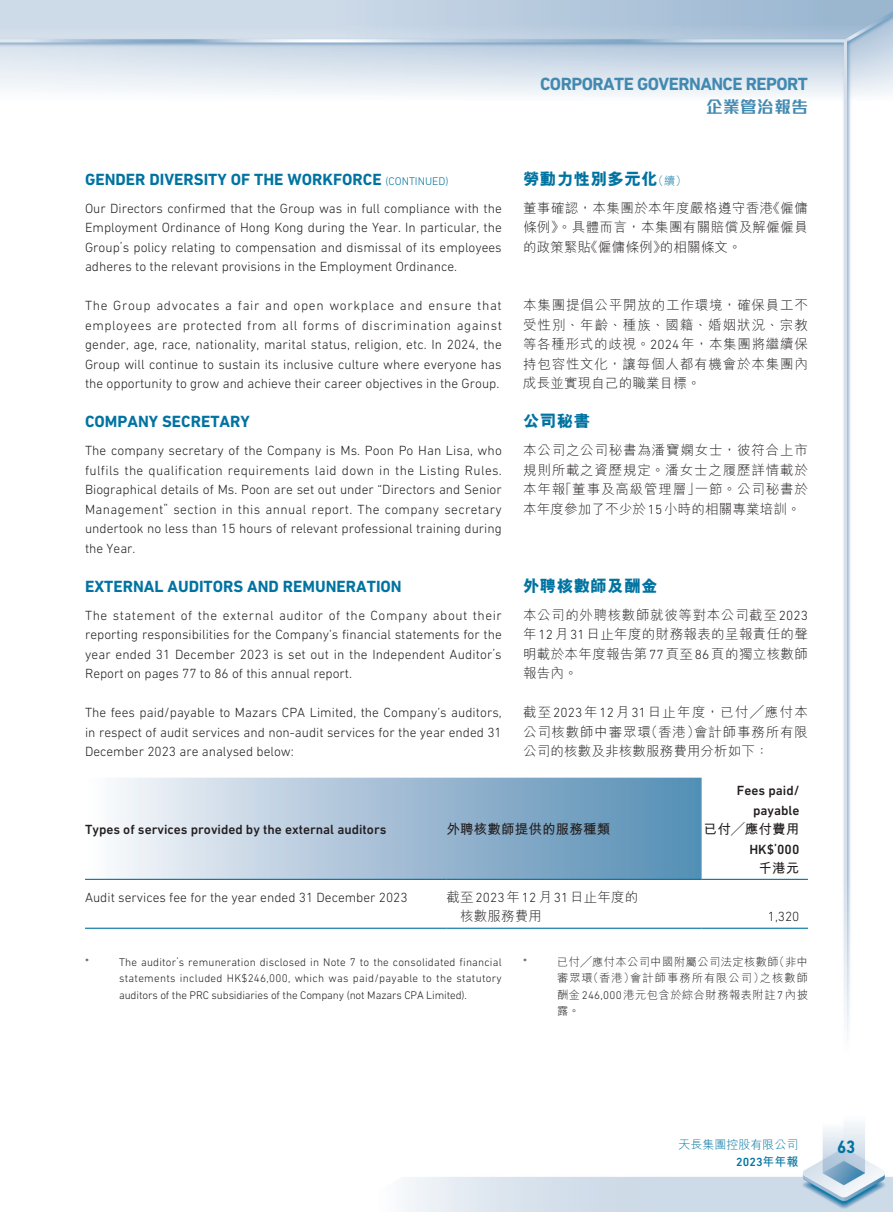
<style>
.page{position:relative;width:893px;height:1212px;background:#fff}
.page>*{position:absolute;margin:0;border:0;box-sizing:border-box;transform-origin:0 0}
.t1{font:700 18.15px "DIN Next LT Pro";color:#0073a1;scale:.91 1}
.t2{font:700 18px "DIN Next LT Pro";letter-spacing:-.03em;color:#4289b1}
._3__標題{font:700 16.5px "DIN Next LT Pro";color:#0073a1}
._8__標題---C{font:800 16.5px "M Hei HK";letter-spacing:.025em;color:#0073a1}
.t3{font:700 16.5px "M Stiff Hei HK";letter-spacing:.035em;color:#4289b1}
._1__內文{font:300 13.5px/19.5px "DIN Next LT Pro";color:#231f20;text-align:justify}
._6__內文---C{font:300 13.5px/19.5px "M Hei HK";letter-spacing:.03em;color:#231f20;text-align:justify}
._1__內文-2{font:500 13.5px "DIN Next LT Pro";color:#231f20}
._6__內文---C-2{font:700 13.5px "M Hei HK";letter-spacing:.01em;color:#231f20}
.t4{font:300 12px "M Hei HK";color:#0073a1}
.t5{font:500 12px "DIN Next LT Pro";color:#0073a1}
._2__附註內文{font:300 11.25px/16.5px "DIN Next LT Pro";letter-spacing:-.01em;color:#231f20;text-align:justify}
._7__附註內文---C{font:300 11.25px/16.5px "M Hei HK";letter-spacing:.045em;color:#231f20;text-align:justify}
._7__附註內文---C-2{font:300 11.25px "DIN Next LT Pro";color:#231f20}
.s1{font-weight:300;font-size:11.25px}
.s2{font-family:"DIN Next LT Pro"}
.s3{font-family:"M Hei HK";font-weight:700}
</style>
<div class="page">
<img style="left:1px;top:0;width:892px;height:1212px">
<svg style="left:85px;top:778px;width:617px;height:101px;background:#a5c0d6"></svg>
<hr style="left:85px;top:879px;width:361px;height:1px;background:#0073a1">
<hr style="left:446px;top:879px;width:256px;height:1px;background:#0073a1">
<hr style="left:702px;top:879px;width:106px;height:1px;background:#0073a1">
<hr style="left:85px;top:928px;width:361px;height:1px;background:#0073a1">
<hr style="left:446px;top:928px;width:256px;height:1px;background:#0073a1">
<hr style="left:702px;top:928px;width:106px;height:1px;background:#0073a1">
<h2 class="t2" style="left:540px;top:74px;width:269px">CORPORATE GOVERNANCE REPORT</h2>
<p class="t3" style="left:706px;top:99px;width:103px">企業管治報告</p>
<p class="_3__標題" style="left:85px;top:170px;width:365px">GENDER DIVERSITY OF THE WORKFORCE <span class="s1">(CONTINUED)</span></p>
<p class="_1__內文" style="left:85px;top:198px;width:418px">Our Directors confirmed that the Group was in full compliance with the Employment Ordinance of Hong Kong during the Year. In particular, the Group’s policy relating to compensation and dismissal of its employees adheres to the relevant provisions in the Employment Ordinance.</p>
<p class="_1__內文" style="left:85px;top:296px;width:418px">The Group advocates a fair and open workplace and ensure that employees are protected from all forms of discrimination against gender, age, race, nationality, marital status, religion, etc. In 2024, the Group will continue to sustain its inclusive culture where everyone has the opportunity to grow and achieve their career objectives in the Group.</p>
<p class="_3__標題" style="left:85px;top:412px;width:166px">COMPANY SECRETARY</p>
<p class="_1__內文" style="left:85px;top:441px;width:418px">The company secretary of the Company is Ms. Poon Po Han Lisa, who fulfils the qualification requirements laid down in the Listing Rules.<br>Biographical details of Ms. Poon are set out under “Directors and Senior Management” section in this annual report. The company secretary undertook no less than 15 hours of relevant professional training during the Year.</p>
<p class="_3__標題" style="left:85px;top:577px;width:318px">EXTERNAL AUDITORS AND REMUNERATION</p>
<p class="_1__內文" style="left:85px;top:605px;width:418px">The statement of the external auditor of the Company about their reporting responsibilities for the Company’s financial statements for the year ended 31 December 2023 is set out in the Independent Auditor’s Report on pages 77 to 86 of this annual report.</p>
<p class="_1__內文" style="left:85px;top:703px;width:418px">The fees paid/payable to Mazars CPA Limited, the Company’s auditors, in respect of audit services and non-audit services for the year ended 31<br>December 2023 are analysed below:</p>
<p class="_8__標題---C" style="left:523px;top:170px;width:165px">勞動力性別多元化<span class="s1">（續）</span></p>
<p class="_6__內文---C" style="left:523px;top:198px;width:286px">董事確認，本集團於本年度嚴格遵守香港《僱傭條例》。具體而言，本集團有關賠償及解僱僱員的政策緊貼《僱傭條例》的相關條文。</p>
<p class="_6__內文---C" style="left:523px;top:295px;width:286px">本集團提倡公平開放的工作環境，確保員工不受性別、年齡、種族、國籍、婚姻狀況、宗教等各種形式的歧視。<span class="s2">2024</span>年，本集團將繼續保持包容性文化，讓每個人都有機會於本集團內成長並實現自己的職業目標。</p>
<p class="_8__標題---C" style="left:523px;top:413px;width:69px">公司秘書</p>
<p class="_6__內文---C" style="left:523px;top:440px;width:286px">本公司之公司秘書為潘寶嫻女士，彼符合上市規則所載之資歷規定。潘女士之履歷詳情載於本年報「董事及高級管理層」一節。公司秘書於本年度參加了不少於<span class="s2">15</span>小時的相關專業培訓。</p>
<p class="_8__標題---C" style="left:523px;top:577px;width:136px">外聘核數師及酬金</p>
<p class="_6__內文---C" style="left:523px;top:605px;width:286px">本公司的外聘核數師就彼等對本公司截至<span class="s2">2023</span>年<span class="s2">12</span>月<span class="s2">31</span>日止年度的財務報表的呈報責任的聲明載於本年度報告第<span class="s2">77</span>頁至<span class="s2">86</span>頁的獨立核數師報告內。</p>
<p class="_6__內文---C" style="left:523px;top:702px;width:286px">截至<span class="s2">2023</span>年<span class="s2">12</span>月<span class="s2">31</span>日止年度，已付╱應付本公司核數師中審眾環（香港）會計師事務所有限公司的核數及非核數服務費用分析如下：</p>
<p class="_1__內文-2" style="left:737px;top:783px;width:64px">Fees paid/</p>
<p class="_1__內文-2" style="left:753px;top:802px;width:48px">payable</p>
<p class="_1__內文-2" style="left:85px;top:822px;width:303px">Types of services provided by the external auditors</p>
<p class="_6__內文---C-2" style="left:446px;top:820px;width:165px">外聘核數師提供的服務種類</p>
<p class="_6__內文---C-2" style="left:704px;top:820px;width:97px">已付╱應付費用</p>
<p class="_1__內文-2" style="left:749px;top:841px;width:52px">HK$’000</p>
<p class="_6__內文---C-2" style="left:759px;top:859px;width:42px">千港元</p>
<p class="_1__內文" style="left:85px;top:887px;width:324px">Audit services fee for the year ended 31 December 2023</p>
<p class="_6__內文---C" style="left:446px;top:887px;width:193px">截至<span class="s2">2023</span>年<span class="s2">12</span>月<span class="s2">31</span>日止年度的</p>
<p class="_6__內文---C" style="left:460px;top:906px;width:83px">核數服務費用</p>
<p class="_1__內文" style="left:768px;top:907px;width:33px">1,320</p>
<p class="_2__附註內文" style="left:85px;top:953px;width:5px">*</p>
<p class="_2__附註內文" style="left:119px;top:953px;width:384px">The auditor’s remuneration disclosed in Note 7 to the consolidated financial statements included HK$246,000, which was paid/payable to the statutory auditors of the PRC subsidiaries of the Company (not Mazars CPA Limited).</p>
<p class="_7__附註內文---C-2" style="left:523px;top:955px;width:5px">*</p>
<p class="_7__附註內文---C" style="left:557px;top:953px;width:252px">已付╱應付本公司中國附屬公司法定核數師（非中審眾環（香港）會計師事務所有限公司）之核數師酬金<span class="s2">246,000</span>港元包含於綜合財務報表附註<span class="s2">7</span>內披露。</p>
<p class="t4" style="left:679px;top:1138px;width:121px">天長集團控股有限公司</p>
<h1 class="t1" style="left:837px;top:1136px;width:22px">63</h1>
<p class="t5" style="left:736px;top:1154px;width:64px">2023<span class="s3">年年報</span></p>
</div>
